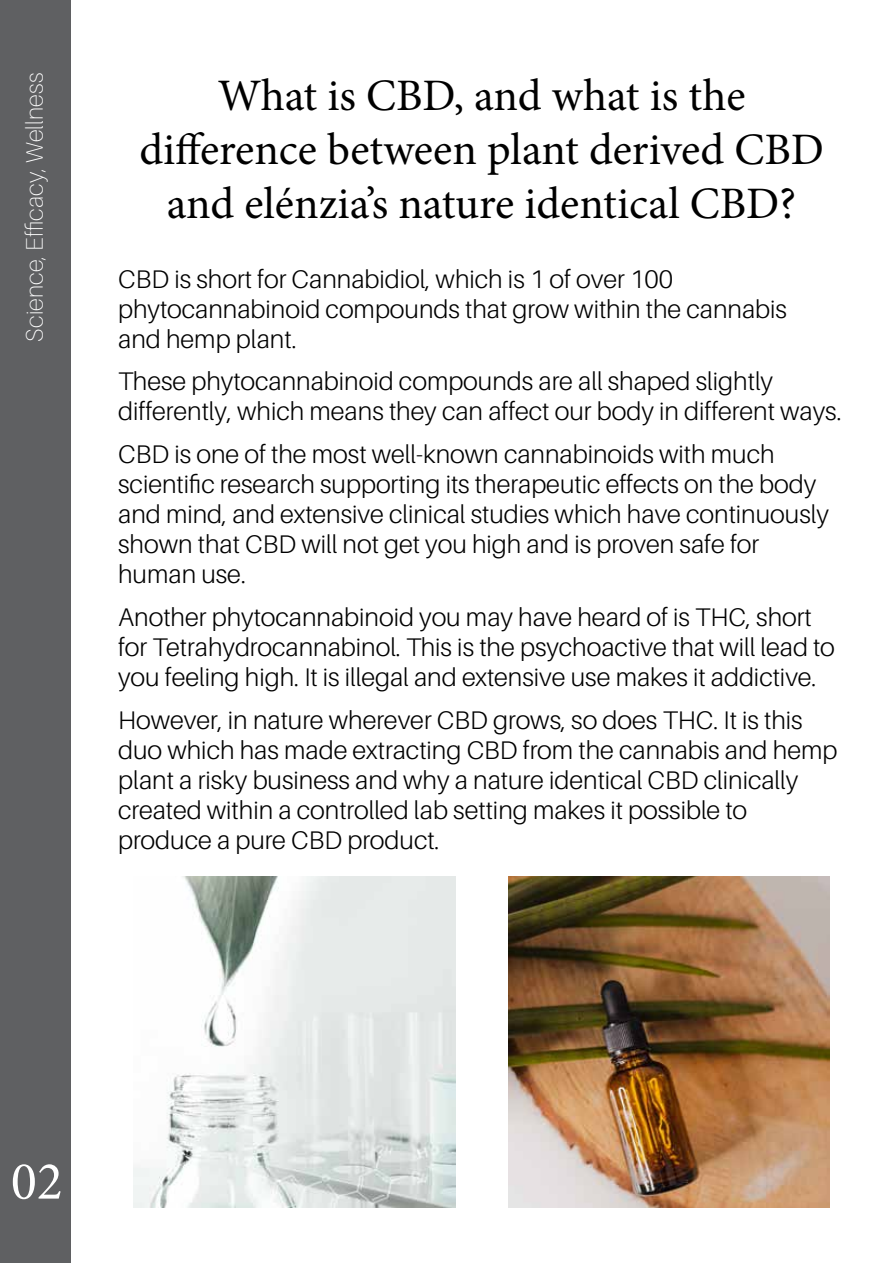
<style>
.page{position:relative;width:893px;height:1263px;background:#fff}
.page>*{position:absolute;margin:0;border:0;box-sizing:border-box;transform-origin:0 0}
.t1{font:54px "Minion Pro";color:#fff}
.t2{font:45px/54px "Minion Pro";color:#000;text-align:center}
.t3{font:300 25.5px/30px "Aileron";color:#000}
.t4{font:100 24px "Aileron";letter-spacing:.005em;color:#fff}
</style>
<div class="page">
<img style="left:508px;top:876px;width:321px;height:332px">
<img style="left:134px;top:876px;width:321px;height:332px">
<div style="left:0;top:0;width:70px;height:1263px;background:#5f6062"></div>
<p class="t4" style="left:21px;top:342px;width:270px;rotate:-90deg">Science, Efficacy, Wellness</p>
<h2 class="t2" style="left:139px;top:69px;width:686px">What is CBD, and what is the difference between plant derived CBD and elénzia’s nature identical CBD?</h2>
<p class="t3" style="left:118px;top:264px;width:670px">CBD is short for Cannabidiol, which is 1 of over 100 phytocannabinoid compounds that grow within the cannabis and hemp plant.</p>
<p class="t3" style="left:118px;top:367px;width:725px">These phytocannabinoid compounds are all shaped slightly differently, which means they can affect our body in different ways.</p>
<p class="t3" style="left:118px;top:439px;width:712px">CBD is one of the most well-known cannabinoids with much scientific research supporting its therapeutic effects on the body and mind, and extensive clinical studies which have continuously shown that CBD will not get you high and is proven safe for human use.</p>
<p class="t3" style="left:118px;top:602px;width:718px">Another phytocannabinoid you may have heard of is THC, short for Tetrahydrocannabinol. This is the psychoactive that will lead to you feeling high. It is illegal and extensive use makes it addictive.</p>
<p class="t3" style="left:118px;top:705px;width:721px">However, in nature wherever CBD grows, so does THC. It is this duo which has made extracting CBD from the cannabis and hemp plant a risky business and why a nature identical CBD clinically created within a controlled lab setting makes it possible to produce a pure CBD product.</p>
<h1 class="t1" style="left:11px;top:1145px;width:53px">02</h1>
</div>
